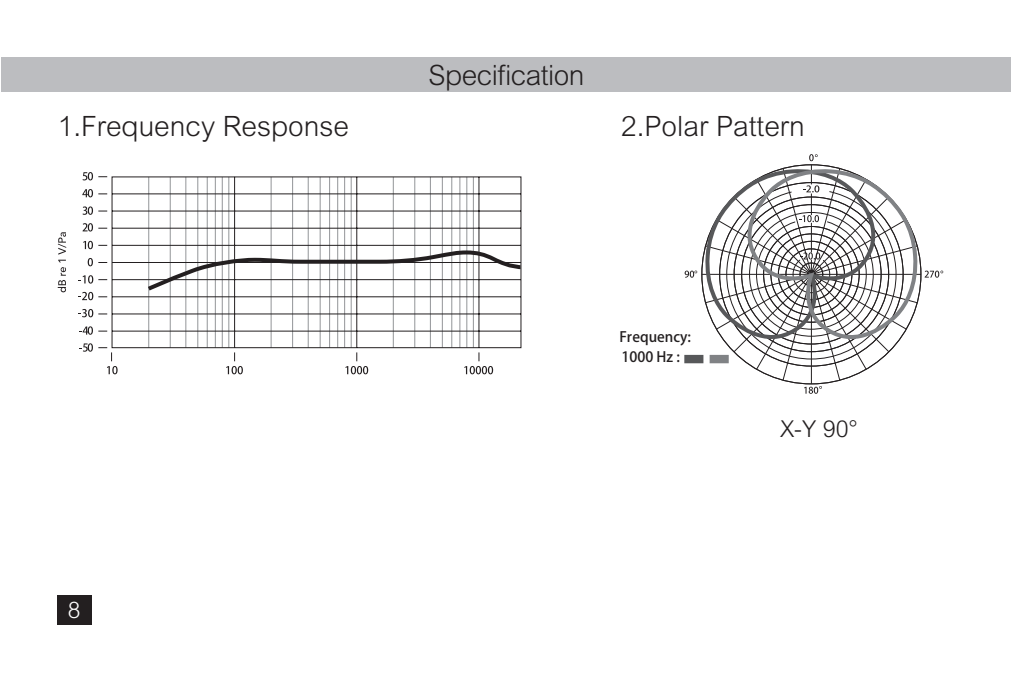
<style>
.page{position:relative;width:1011px;height:682px;background:#fff}
.page>*{position:absolute;margin:0;border:0;box-sizing:border-box;transform-origin:0 0}
.t1{font:300 28px "Arial MT Std";color:#231f20}
.t2{font:300 28px "Arial MT Std";letter-spacing:-.02em;color:#231f20}
.t3{font:300 23.2px "Arial MT Std";color:#231f20}
.t4{font:300 22.8px "Arial MT Std";color:#fff}
.t5{font:14px "Avenir Medium G Bpc EUC H";color:#231f20}
.t6{font:14px "Avenir Heavy G Bpc EUC H";color:#231f20}
.s1{font-family:"Avenir Medium G Bpc EUC H"}
</style>
<div class="page">
<div style="left:1px;top:57px;width:1009px;height:35px;background:#bcbdc0"></div>
<hr style="left:810px;top:274px;width:1px;height:110px;background:#231f20">
<hr style="left:701px;top:273px;width:110px;height:2px;background:#231f20">
<svg style="left:924px;top:270px;width:18px;height:7px"></svg>
<svg style="left:705px;top:154px;width:212px;height:226px"></svg>
<svg style="left:684px;top:270px;width:13px;height:7px"></svg>
<svg style="left:804px;top:386px;width:17px;height:7px"></svg>
<svg style="left:98px;top:176px;width:423px;height:172px"></svg>
<svg style="left:59px;top:232px;width:7px;height:60px"></svg>
<svg style="left:83px;top:172px;width:6px;height:8px"></svg>
<svg style="left:88px;top:172px;width:5px;height:8px"></svg>
<svg style="left:82px;top:189px;width:7px;height:8px"></svg>
<svg style="left:88px;top:189px;width:5px;height:8px"></svg>
<svg style="left:82px;top:206px;width:7px;height:9px"></svg>
<svg style="left:88px;top:206px;width:5px;height:9px"></svg>
<svg style="left:83px;top:223px;width:6px;height:8px"></svg>
<svg style="left:88px;top:223px;width:5px;height:8px"></svg>
<svg style="left:78px;top:292px;width:11px;height:8px"></svg>
<svg style="left:88px;top:292px;width:5px;height:8px"></svg>
<svg style="left:78px;top:309px;width:11px;height:8px"></svg>
<svg style="left:88px;top:309px;width:5px;height:8px"></svg>
<svg style="left:79px;top:326px;width:10px;height:8px"></svg>
<svg style="left:88px;top:326px;width:5px;height:8px"></svg>
<svg style="left:79px;top:343px;width:10px;height:8px"></svg>
<svg style="left:88px;top:343px;width:5px;height:8px"></svg>
<div style="left:363px;top:366px;width:5px;height:8px;background:#231f20;border-radius:50%"></div>
<svg style="left:83px;top:241px;width:6px;height:8px"></svg>
<svg style="left:88px;top:241px;width:5px;height:8px"></svg>
<svg style="left:78px;top:275px;width:11px;height:8px"></svg>
<svg style="left:88px;top:275px;width:5px;height:8px"></svg>
<svg style="left:88px;top:258px;width:5px;height:8px"></svg>
<svg style="left:107px;top:352px;width:9px;height:22px"></svg>
<svg style="left:226px;top:352px;width:15px;height:22px"></svg>
<svg style="left:345px;top:352px;width:22px;height:22px"></svg>
<svg style="left:464px;top:352px;width:27px;height:22px"></svg>
<svg style="left:145px;top:248px;width:377px;height:44px"></svg>
<div style="left:684px;top:355px;width:19px;height:8px;background:#57585a"></div>
<div style="left:709px;top:355px;width:19px;height:8px;background:#808285"></div>
<div style="left:57px;top:594px;width:34px;height:30px;background:#231f20"></div>
<p class="t2" style="left:428px;top:59px;width:157px">Specification</p>
<p class="t1" style="left:58px;top:110px;width:293px">1.Frequency Response</p>
<p class="t1" style="left:621px;top:110px;width:185px">2.Polar Pattern</p>
<p class="t4" style="left:68px;top:597px;width:14px">8</p>
<p class="t5" style="left:619px;top:328px;width:73px">Frequency:</p>
<p class="t6" style="left:621px;top:348px;width:60px">1000 Hz <span class="s1">:</span></p>
<p class="t3" style="left:779px;top:415px;width:79px">X-Y 90°</p>
</div>
